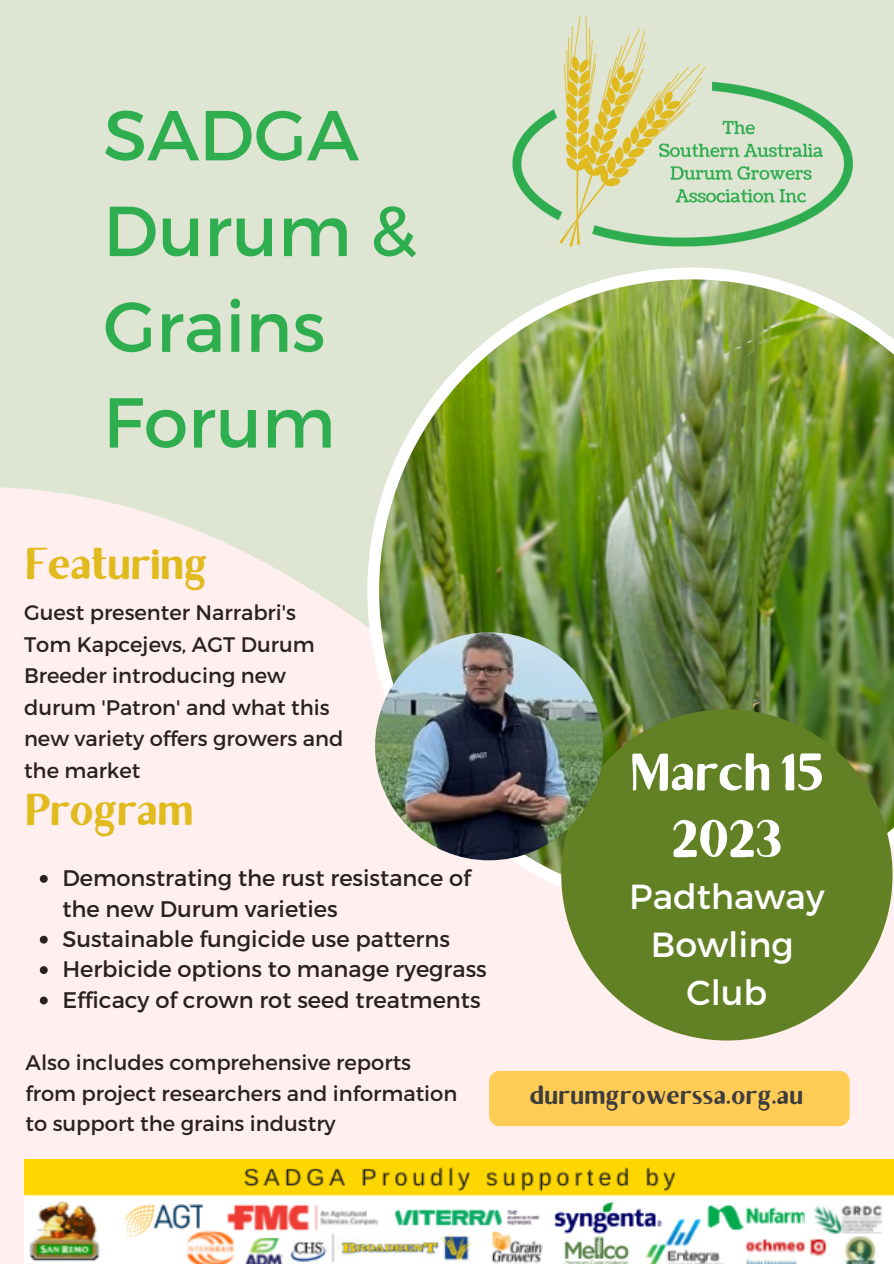
<style>
.page{position:relative;width:894px;height:1264px;background:#fff}
.page>*{position:absolute;margin:0;border:0;box-sizing:border-box;transform-origin:0 0}
.t1{font:70.5px/95.7px "Montserrat";color:#2fae50}
.t2{font:700 52.65px/66.4px "Brixton Sans TC";letter-spacing:.005em;color:#fff;text-align:center}
.t3{font:700 44.7px "Brixton Sans TC";color:#e1ba1e}
.t4{font:34.8px/48.2px "Montserrat";color:#fff;text-align:center}
.t5{font:700 26.1px "Brixton Sans TC";letter-spacing:.02em;color:#3d3d3d}
.t6{font:22.5px/30.5px "Montserrat";color:#29221e}
.t7{font:21px/31.5px "Montserrat";color:#29221e}
</style>
<div class="page">
<div style="left:0;top:0;width:893px;height:1263px;background:#ffefef"></div>
<svg style="left:0;top:0;width:893px;height:626px;background:#e2e6d6"></svg>
<img style="left:367px;top:267px;width:526px;height:647px">
<div style="left:489px;top:1070px;width:360px;height:56px;background:#fc5;border-radius:10px"></div>
<div style="left:561px;top:709px;width:331px;height:331px;background:#628125;border-radius:50%"></div>
<img style="left:511px;top:9px;width:345px;height:244px">
<img style="left:24px;top:1159px;width:869px;height:104px">
<img style="left:375px;top:632px;width:228px;height:228px;border-radius:50%">
<svg style="left:40px;top:874px;width:8px;height:8px"></svg>
<svg style="left:40px;top:935px;width:8px;height:8px"></svg>
<svg style="left:40px;top:966px;width:8px;height:8px"></svg>
<svg style="left:40px;top:996px;width:8px;height:8px"></svg>
<h1 class="t1" style="left:103px;top:84px;width:315px">SADGA<br>Durum &amp;<br>Grains<br>Forum</h1>
<h3 class="t3" style="left:26px;top:547px;width:183px">Featuring</h3>
<p class="t7" style="left:24px;top:595px;width:321px">Guest presenter Narrabri's<br>Tom Kapcejevs, AGT Durum<br>Breeder introducing new durum 'Patron' and what this new variety offers growers and the market</p>
<h3 class="t3" style="left:26px;top:793px;width:169px">Program</h3>
<p class="t6" style="left:62px;top:861px;width:426px">Demonstrating the rust resistance of the new Durum varieties<br>Sustainable fungicide use patterns Herbicide options to manage ryegrass Efficacy of crown rot seed treatments</p>
<p class="t7" style="left:26px;top:1046px;width:433px;line-height:30.5px">Also includes comprehensive reports from project researchers and information to support the grains industry</p>
<h2 class="t2" style="left:630px;top:745px;width:194px">March 15<br>2023</h2>
<h3 class="t4" style="left:629px;top:870px;width:197px">Padthaway<br>Bowling<br>Club</h3>
<p class="t5" style="left:530px;top:1085px;width:274px">durumgrowerssa.org.au</p>
</div>
